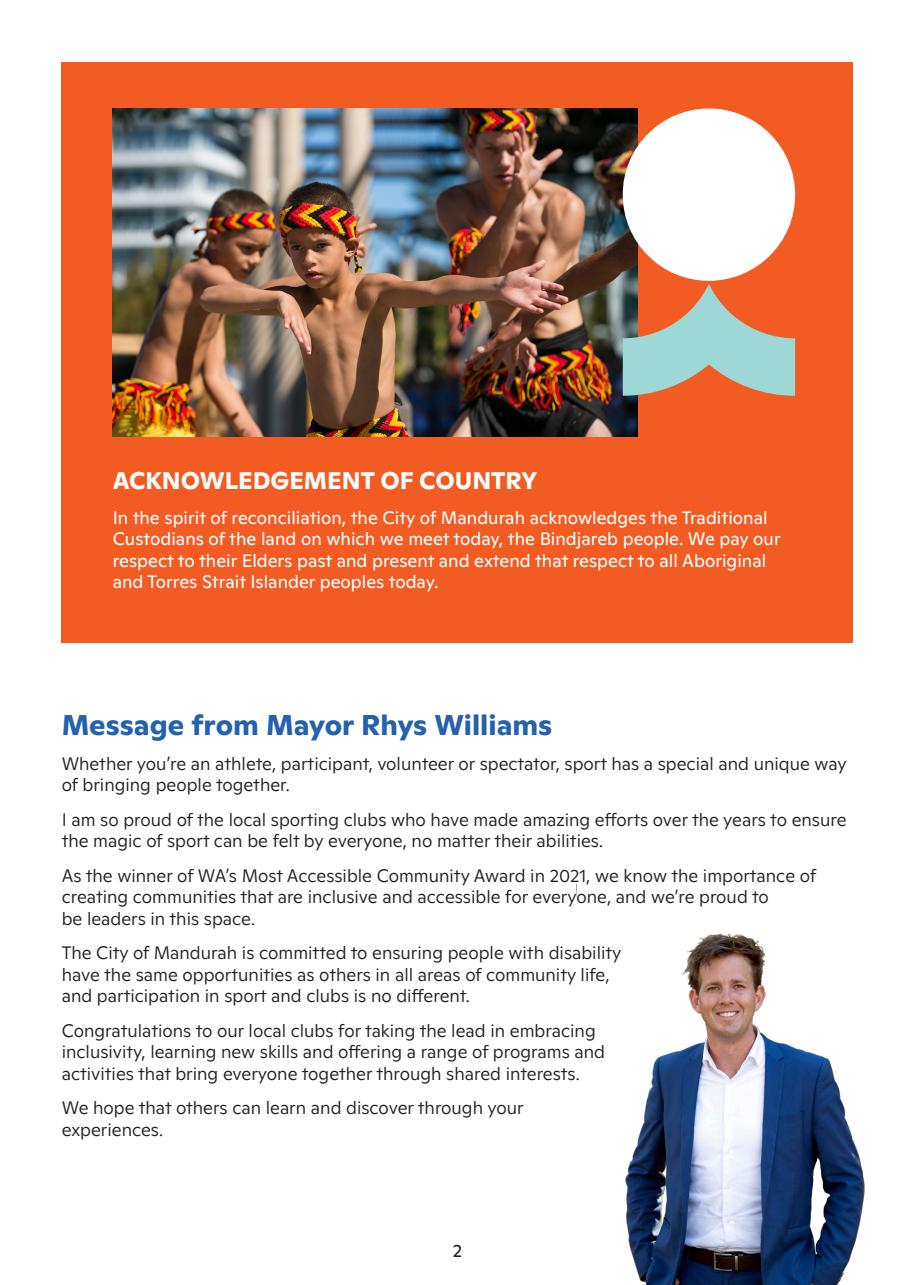
<style>
.page{position:relative;width:915px;height:1285px;background:#fff}
.page>*{position:absolute;margin:0;border:0;box-sizing:border-box;transform-origin:0 0}
.t1{font:700 28.5px "Ginto Normal";color:#2461ae}
.t2{font:700 24px "Ginto Normal";color:#fff}
.t3{font:300 18px/21.6px "Ginto Normal";color:#231f20}
.t4{font:18px/21.6px "Ginto Normal";color:#fff}
.t5{font:18px "Ginto Normal";color:#231f20}
</style>
<div class="page">
<div style="left:62px;top:62px;width:791px;height:580px;background:#f25b21"></div>
<img style="left:576px;top:884px;width:289px;height:400px">
<img style="left:113px;top:108px;width:524px;height:328px">
<div style="left:622px;top:108px;width:172px;height:173px;background:#fff;border-radius:50%"></div>
<svg style="left:622px;top:284px;width:172px;height:111px"></svg>
<p class="t2" style="left:113px;top:462px;width:426px">ACKNOWLEDGEMENT OF COUNTRY</p>
<p class="t4" style="left:113px;top:505px;width:669px">In the spirit of reconciliation, the City of Mandurah acknowledges the Traditional Custodians of the land on which we meet today, the Bindjareb people. We pay our respect to their Elders past and present and extend that respect to all Aboriginal and Torres Strait Islander peoples today.</p>
<p class="t1" style="left:62px;top:703px;width:492px">Message from Mayor Rhys Williams</p>
<p class="t3" style="left:62px;top:751px;width:786px">Whether you’re an athlete, participant, volunteer or spectator, sport has a special and unique way of bringing people together.</p>
<p class="t3" style="left:62px;top:807px;width:786px">I am so proud of the local sporting clubs who have made amazing efforts over the years to ensure the magic of sport can be felt by everyone, no matter their abilities.</p>
<p class="t3" style="left:62px;top:863px;width:756px">As the winner of WA’s Most Accessible Community Award in 2021, we know the importance of creating communities that are inclusive and accessible for everyone, and we’re proud to<br>be leaders in this space.</p>
<p class="t3" style="left:62px;top:940px;width:561px">The City of Mandurah is committed to ensuring people with disability have the same opportunities as others in all areas of community life, and participation in sport and clubs is no different.</p>
<p class="t3" style="left:62px;top:1018px;width:544px">Congratulations to our local clubs for taking the lead in embracing inclusivity, learning new skills and offering a range of programs and activities that bring everyone together through shared interests.</p>
<p class="t3" style="left:62px;top:1095px;width:463px">We hope that others can learn and discover through your experiences.</p>
<p class="t5" style="left:452px;top:1236px;width:11px">2</p>
</div>
